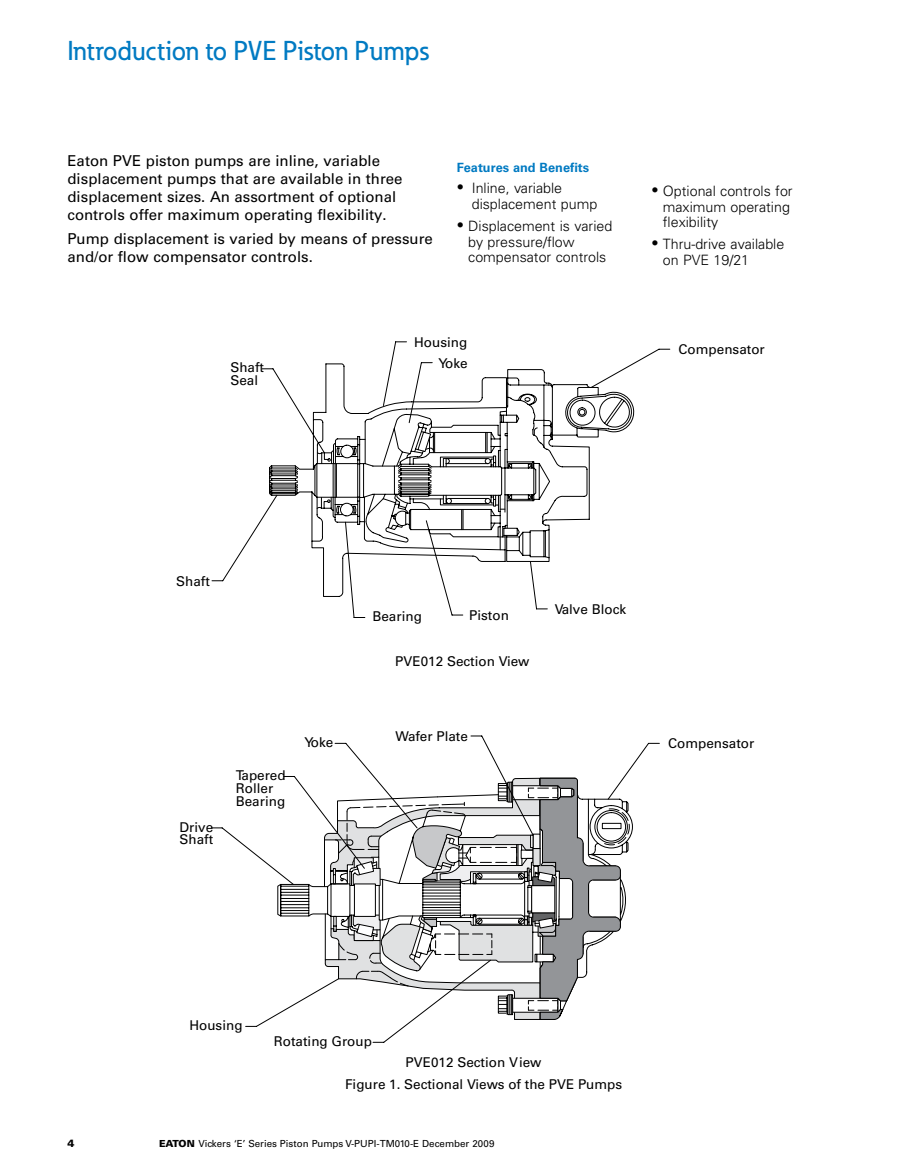
<style>
.page{position:relative;width:918px;height:1175px;background:#fff}
.page>*{position:absolute;margin:0;border:0;box-sizing:border-box;transform-origin:0 0}
.t1{font:500 27px "Eaton";color:#007ac2}
.t2{font:15px/18px "Univers LT Std";color:#000}
.t3{font:300 14.25px/15.8px "Univers";color:#000}
.t4{font:13.5px/12.8px "Univers";color:#000}
.t5{font:700 12.75px "Univers";color:#007ac2}
.t6{font:900 10.5px "Univers";color:#000}
.t7{font:9.75px "Univers";color:#000}
.s1{font-weight:900}
</style>
<div class="page">
<svg style="left:211px;top:341px;width:460px;height:277px"></svg>
<svg style="left:211px;top:735px;width:449px;height:308px"></svg>
<h1 class="t1" style="left:68px;top:34px;width:363px">Introduction to PVE Piston Pumps</h1>
<p class="t2" style="left:68px;top:152px;width:337px">Eaton PVE piston pumps are inline, variable displacement pumps that are available in three displacement sizes. An assortment of optional controls offer maximum operating flexibility.</p>
<p class="t2" style="left:68px;top:230px;width:367px">Pump displacement is varied by means of pressure and/or flow compensator controls.</p>
<p class="t5" style="left:457px;top:160px;width:134px">Features and Benefits</p>
<p class="t3" style="left:472px;top:180px;width:127px;text-indent:-15px">• Inline, variable displacement pump</p>
<p class="t3" style="left:468px;top:218px;width:146px;text-indent:-11px">• Displacement is varied by pressure/flow compensator controls</p>
<p class="t4" style="left:230px;top:361px;width:35px">Shaft<br>Seal</p>
<p class="t4" style="left:414px;top:335px;width:55px">Housing</p>
<p class="t4" style="left:439px;top:356px;width:31px">Yoke</p>
<p class="t3" style="left:663px;top:183px;width:131px;text-indent:-11px">• Optional controls for maximum operating flexibility</p>
<p class="t3" style="left:663px;top:236px;width:123px;text-indent:-11px">• Thru-drive available on PVE 19/21</p>
<p class="t4" style="left:679px;top:343px;width:88px">Compensator</p>
<p class="t4" style="left:176px;top:574px;width:35px">Shaft</p>
<p class="t4" style="left:180px;top:820px;width:35px">Drive<br>Shaft</p>
<p class="t4" style="left:236px;top:769px;width:51px">Tapered<br>Roller<br>Bearing</p>
<p class="t4" style="left:304px;top:736px;width:31px">Yoke</p>
<p class="t4" style="left:372px;top:610px;width:51px">Bearing</p>
<p class="t4" style="left:469px;top:609px;width:41px">Piston</p>
<p class="t4" style="left:395px;top:655px;width:136px">PVE012 Section View</p>
<p class="t4" style="left:396px;top:730px;width:74px">Wafer Plate</p>
<p class="t4" style="left:555px;top:602px;width:73px">Valve Block</p>
<p class="t4" style="left:668px;top:737px;width:88px">Compensator</p>
<p class="t4" style="left:189px;top:1019px;width:55px">Housing</p>
<p class="t4" style="left:274px;top:1035px;width:100px">Rotating Group</p>
<p class="t4" style="left:406px;top:1055px;width:137px">PVE012 Section View</p>
<p class="t4" style="left:345px;top:1077px;width:279px">Figure 1. Sectional Views of the PVE Pumps</p>
<p class="t6" style="left:68px;top:1136px;width:9px">4</p>
<p class="t7" style="left:159px;top:1137px;width:337px"><span class="s1">EATON</span> Vickers ‘E’ Series Piston Pumps V-PUPI-TM010-E December 2009</p>
</div>
